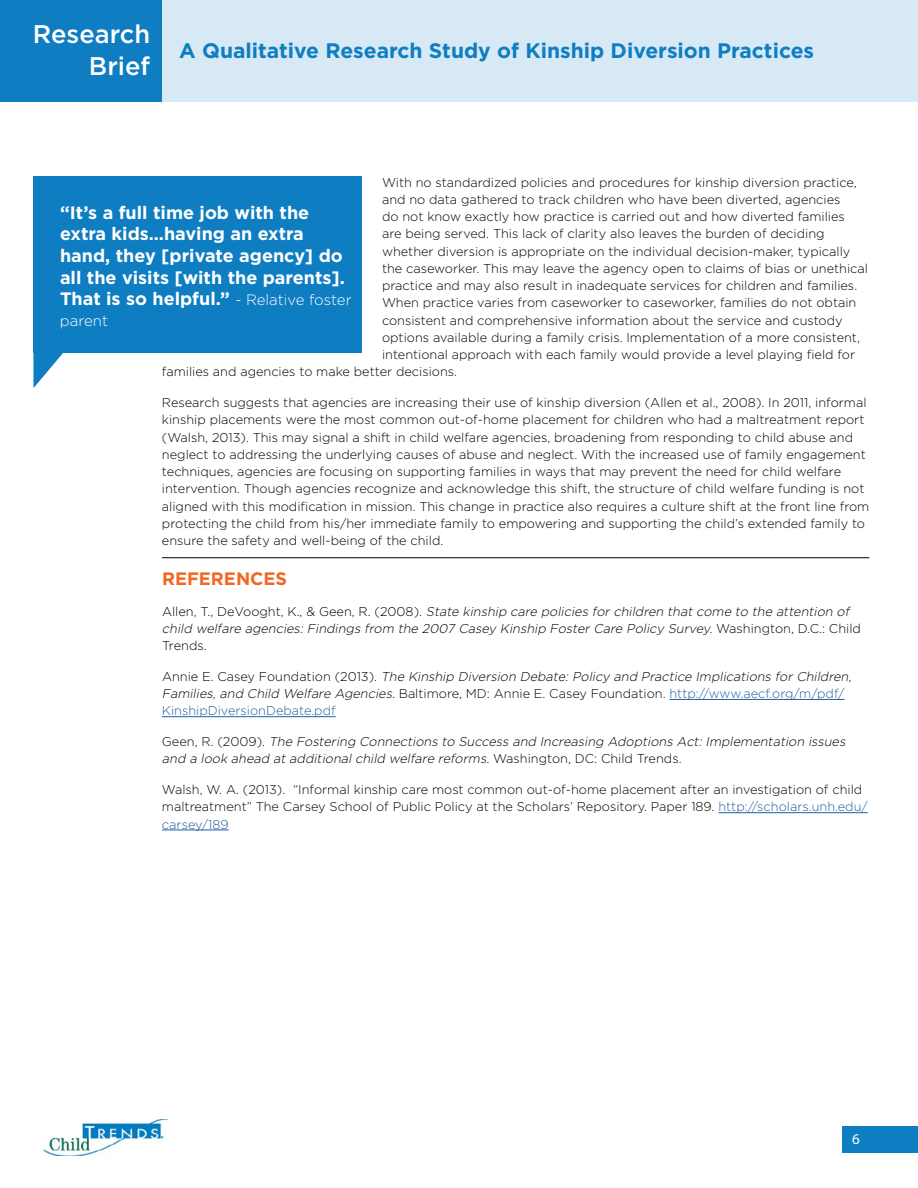
<style>
.page{position:relative;width:918px;height:1188px;background:#fff}
.page>*{position:absolute;margin:0;border:0;box-sizing:border-box;transform-origin:0 0}
.t1{font:35.25px "Myriad Pro";color:#fff}
.t2{font:500 25.5px/31.5px "Gotham";color:#fff;text-align:right}
.t3{font:700 21px "Gotham";color:#0e7dc2}
.t4{font:700 18px/21.6px "Gotham";color:#fff}
.t5{font:700 18px "Gotham";color:#f26722}
.t6{font:300 15px "Gotham";color:#fff}
.t7{font:15px "Myriad Pro";color:#fff}
.t8{font:300 12.75px/17.2px "Gotham";color:#000}
.t9{font:italic 300 12.75px/17.2px "Gotham";color:#000}
.s1{font-style:normal}
.s2{font-style:normal;color:#215e9e}
.s3{color:#215e9e}
.s4{font-weight:300;font-size:15px}
</style>
<div class="page">
<img style="left:44px;top:1119px;width:123px;height:36px">
<div style="left:0;top:0;width:918px;height:102px;background:#d6e9f4"></div>
<div style="left:0;top:0;width:162px;height:102px;background:#0e7dc2"></div>
<div style="left:842px;top:1126px;width:76px;height:27px;background:#0e7dc2"></div>
<hr style="left:162px;top:557px;width:707px;height:1px;background:#000">
<hr style="left:669px;top:699px;width:175px;height:1px;background:#215e9e">
<hr style="left:162px;top:716px;width:174px;height:1px;background:#215e9e">
<hr style="left:718px;top:812px;width:150px;height:1px;background:#215e9e">
<hr style="left:162px;top:830px;width:67px;height:1px;background:#215e9e">
<div style="left:33px;top:176px;width:329px;height:177px;background:#0e7dc2"></div>
<svg style="left:33px;top:353px;width:30px;height:35px"></svg>
<h2 class="t2" style="left:33px;top:18px;width:119px">Research<br>Brief</h2>
<h3 class="t3" style="left:179px;top:36px;width:636px">A Qualitative Research Study of Kinship Diversion Practices</h3>
<p class="t8" style="left:382px;top:173px;width:476px">With no standardized policies and procedures for kinship diversion practice,</p>
<p class="t8" style="left:382px;top:190px;width:460px">and no data gathered to track children who have been diverted, agencies</p>
<p class="t8" style="left:382px;top:208px;width:464px">do not know exactly how practice is carried out and how diverted families</p>
<p class="t8" style="left:382px;top:225px;width:444px">are being served. This lack of clarity also leaves the burden of deciding</p>
<p class="t8" style="left:382px;top:242px;width:470px">whether diversion is appropriate on the individual decision-maker, typically</p>
<p class="t8" style="left:382px;top:259px;width:488px">the caseworker. This may leave the agency open to claims of bias or unethical</p>
<p class="t8" style="left:382px;top:277px;width:477px">practice and may also result in inadequate services for children and families.</p>
<p class="t8" style="left:382px;top:294px;width:476px">When practice varies from caseworker to caseworker, families do not obtain</p>
<p class="t8" style="left:382px;top:311px;width:462px">consistent and comprehensive information about the service and custody</p>
<p class="t8" style="left:382px;top:328px;width:479px">options available during a family crisis. Implementation of a more consistent,</p>
<p class="t8" style="left:382px;top:346px;width:475px">intentional approach with each family would provide a level playing field for</p>
<p class="t8" style="left:162px;top:363px;width:297px">families and agencies to make better decisions.</p>
<p class="t8" style="left:162px;top:394px;width:709px">Research suggests that agencies are increasing their use of kinship diversion (Allen et al., 2008). In 2011, informal kinship placements were the most common out-of-home placement for children who had a maltreatment report (Walsh, 2013). This may signal a shift in child welfare agencies, broadening from responding to child abuse and neglect to addressing the underlying causes of abuse and neglect. With the increased use of family engagement techniques, agencies are focusing on supporting families in ways that may prevent the need for child welfare intervention. Though agencies recognize and acknowledge this shift, the structure of child welfare funding is not aligned with this modification in mission. This change in practice also requires a culture shift at the front line from protecting the child from his/her immediate family to empowering and supporting the child’s extended family to ensure the safety and well-being of the child.</p>
<h3 class="t5" style="left:162px;top:567px;width:127px">REFERENCES</h3>
<p class="t9" style="left:162px;top:602px;width:700px"><span class="s1">A l l e n , T. , D e Vo o g h t , K . , &amp; G e e n , R . ( 2 0 0 8 ) .</span> State kinship care policies for children that come to the attention of child welfare agencies: Findings from the 2007 Casey Kinship Foster Care Policy Survey. <span class="s1">Wa s h i n g t o n , D . C . : C h i l d<br>Trends.</span></p>
<p class="t9" style="left:162px;top:667px;width:694px"><span class="s1">A n n i e E . C a s ey F o u n d a t i o n ( 2 0 1 3 ) .</span> The Kinship Diversion Debate: Policy and Practice Implications for Children,<br>Families, and Child Welfare Agencies. <span class="s1">Baltimore, MD: Annie E. Casey Foundation.</span> <span class="s2">http://www.aecf.org/m/pdf/<br>KinshipDiversionDebate.pdf</span></p>
<p class="t9" style="left:162px;top:733px;width:688px"><span class="s1">G e e n , R . ( 2 0 0 9 ) .</span> The Fostering Connections to Success and Increasing Adoptions Act: Implementation issues and a look ahead at additional child welfare reforms. <span class="s1">Wa s h i n g t o n , D C : C h i l d Tre n d s .</span></p>
<p class="t8" style="left:162px;top:781px;width:707px">Walsh, W. A. (2013). “Informal kinship care most common out-of-home placement after an investigation of child maltreatment” The Carsey School of Public Policy at the Scholars’ Repository. Paper 189. <span class="s3">http://scholars.unh.edu/ carsey/189</span></p>
<h3 class="t4" style="left:60px;top:201px;width:293px">“It’s a full time job with the extra kids…having an extra hand, they [private agency] do all the visits [with the parents].<br>That is so helpful.” <span class="s4">- Relative foster</span></h3>
<p class="t6" style="left:60px;top:311px;width:50px">parent</p>
<h1 class="t1" style="left:93px;top:202px;width:68px">Brief</h1>
<p class="t7" style="left:852px;top:1130px;width:9px">6</p>
</div>
